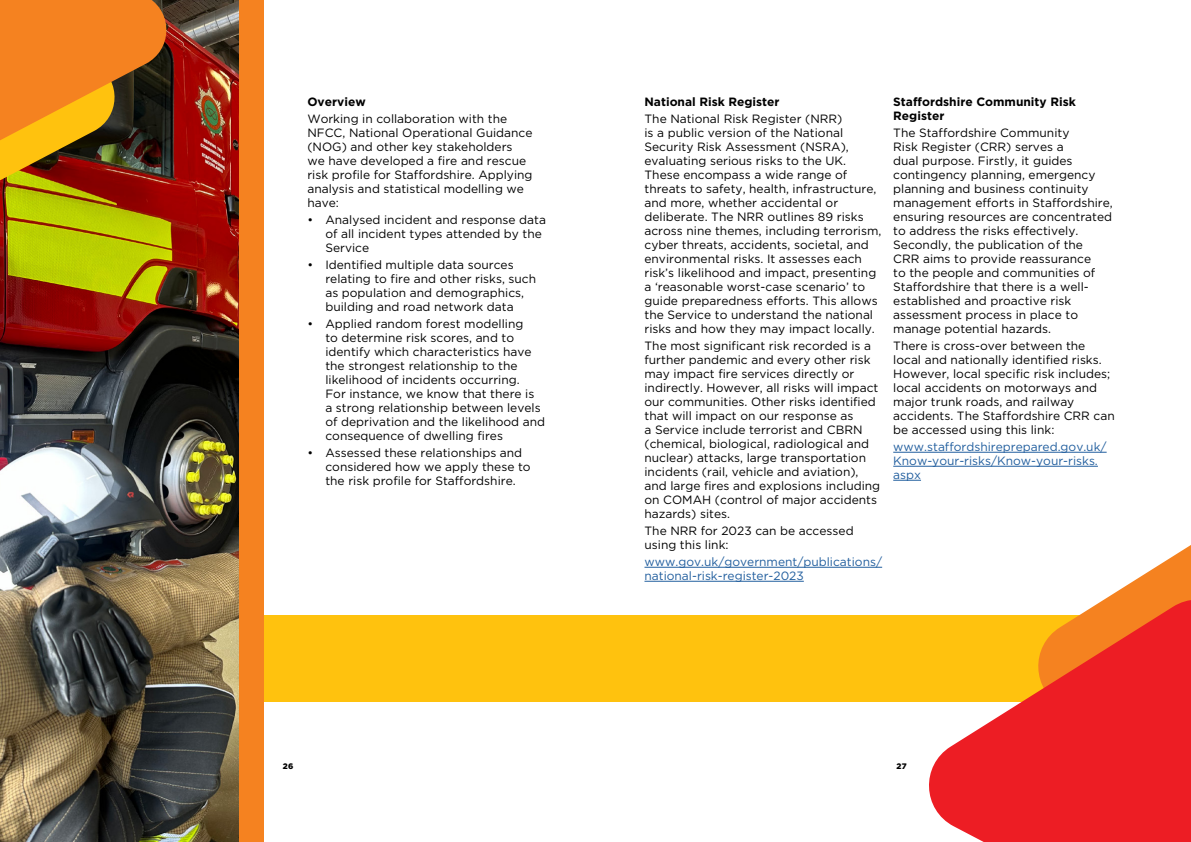
<style>
.page{position:relative;width:1191px;height:842px;background:#fff}
.page>*{position:absolute;margin:0;border:0;box-sizing:border-box;transform-origin:0 0}
.t1{font:12px/14px "Gotham";color:#000}
.t2{font:12px/14px "Gotham";color:#215e9e}
.t3{font:700 12px/14px "Gotham";color:#000}
.t4{font:900 8px "Gotham";color:#000}
</style>
<div class="page">
<div style="left:59px;top:0;width:205px;height:842px;background:#f58220"></div>
<img style="left:0;top:0;width:239px;height:842px">
<div style="left:264px;top:615px;width:827px;height:87px;background:#ffc20e"></div>
<svg style="left:0;top:0;width:173px;height:219px"></svg>
<svg style="left:1122px;top:545px;width:69px;height:43px"></svg>
<svg style="left:929px;top:588px;width:262px;height:254px;fill:#ed1d24"></svg>
<hr style="left:644px;top:567px;width:238px;height:1px;background:#215e9e">
<hr style="left:644px;top:581px;width:160px;height:1px;background:#215e9e">
<hr style="left:893px;top:452px;width:213px;height:1px;background:#215e9e">
<hr style="left:893px;top:466px;width:205px;height:1px;background:#215e9e">
<svg style="left:893px;top:480px;width:28px;height:1px"></svg>
<p class="t3" style="left:307px;top:94px;width:60px">Overview</p>
<p class="t1" style="left:307px;top:111px;width:227px">Working in collaboration with the<br>NFCC, National Operational Guidance (NOG) and other key stakeholders we have developed a fire and rescue risk profile for Staffordshire. Applying analysis and statistical modelling we have:</p>
<p class="t1" style="left:325px;top:212px;width:222px;text-indent:-18px">• Analysed incident and response data of all incident types attended by the<br>Service</p>
<p class="t1" style="left:325px;top:257px;width:212px;text-indent:-18px">• Identified multiple data sources relating to fire and other risks, such as population and demographics, building and road network data</p>
<p class="t1" style="left:325px;top:316px;width:221px;text-indent:-18px">• Applied random forest modelling<br>to determine risk scores, and to identify which characteristics have the strongest relationship to the likelihood of incidents occurring.<br>For instance, we know that there is<br>a strong relationship between levels of deprivation and the likelihood and consequence of dwelling fires</p>
<p class="t1" style="left:325px;top:445px;width:207px;text-indent:-18px">• Assessed these relationships and considered how we apply these to the risk profile for Staffordshire.</p>
<p class="t3" style="left:644px;top:94px;width:137px">National Risk Register</p>
<p class="t1" style="left:644px;top:111px;width:238px">The National Risk Register (NRR)<br>is a public version of the National Security Risk Assessment (NSRA), evaluating serious risks to the UK.<br>These encompass a wide range of threats to safety, health, infrastructure, and more, whether accidental or deliberate. The NRR outlines 89 risks across nine themes, including terrorism, cyber threats, accidents, societal, and environmental risks. It assesses each risk’s likelihood and impact, presenting a ‘reasonable worst-case scenario’ to guide preparedness efforts. This allows the Service to understand the national risks and how they may impact locally.</p>
<p class="t1" style="left:644px;top:338px;width:237px">The most significant risk recorded is a further pandemic and every other risk may impact fire services directly or indirectly. However, all risks will impact our communities. Other risks identified that will impact on our response as<br>a Service include terrorist and CBRN (chemical, biological, radiological and nuclear) attacks, large transportation incidents (rail, vehicle and aviation), and large fires and explosions including on COMAH (control of major accidents hazards) sites.</p>
<p class="t1" style="left:644px;top:523px;width:211px">The NRR for 2023 can be accessed using this link:</p>
<p class="t2" style="left:644px;top:554px;width:239px">www.gov.uk/government/publications/ national-risk-register-2023</p>
<p class="t3" style="left:893px;top:94px;width:184px">Staffordshire Community Risk<br>Register</p>
<p class="t1" style="left:893px;top:125px;width:221px">The Staffordshire Community<br>Risk Register (CRR) serves a<br>dual purpose. Firstly, it guides contingency planning, emergency planning and business continuity management efforts in Staffordshire, ensuring resources are concentrated to address the risks effectively.<br>Secondly, the publication of the<br>CRR aims to provide reassurance<br>to the people and communities of<br>Staffordshire that there is a well&shy;established and proactive risk assessment process in place to manage potential hazards.</p>
<p class="t1" style="left:893px;top:338px;width:223px">There is cross-over between the local and nationally identified risks.<br>However, local specific risk includes; local accidents on motorways and major trunk roads, and railway accidents. The Staffordshire CRR can be accessed using this link:</p>
<p class="t2" style="left:893px;top:439px;width:215px">www.staffordshireprepared.gov.uk/<br>Know-your-risks/Know-your-risks. aspx</p>
<p class="t4" style="left:283px;top:761px;width:12px">26</p>
<p class="t4" style="left:896px;top:761px;width:12px">27</p>
</div>
